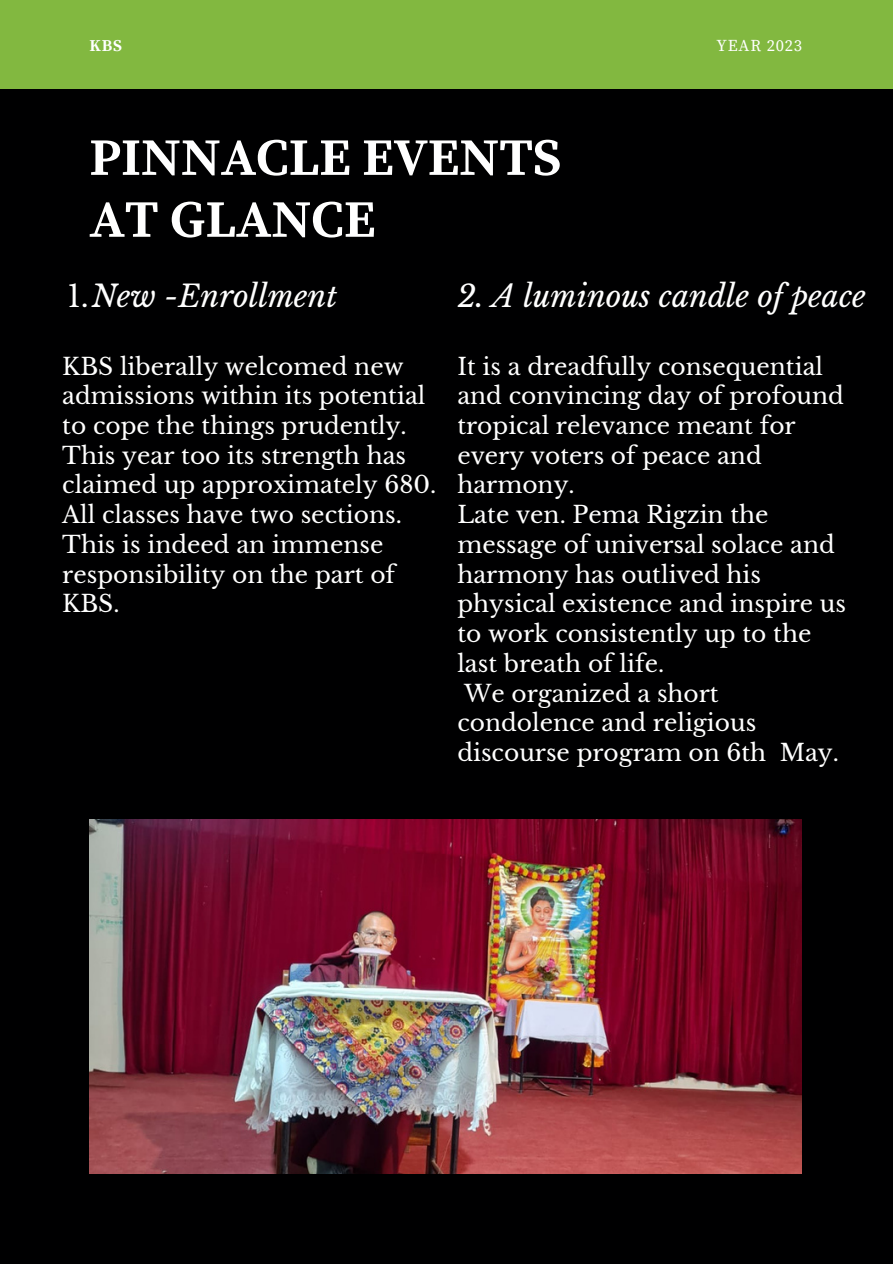
<style>
.page{position:relative;width:893px;height:1264px;background:#fff}
.page>*{position:absolute;margin:0;border:0;box-sizing:border-box;transform-origin:0 0}
.t1{font:700 52.5px/61.8px "Source Serif Pro";color:#fff}
.t2{font:italic 30px "Libre Baskerville";color:#fff}
.t3{font:23.25px/29.7px "Libre Baskerville";color:#fff}
.t4{font:16.5px "Source Serif Pro";letter-spacing:.05em;color:#fff}
.t5{font:700 16.5px "Source Serif Pro";color:#fff}
.s1{font-style:normal}
</style>
<div class="page">
<div style="left:0;top:0;width:892px;height:1263px;background:#000001"></div>
<div style="left:0;top:0;width:892px;height:89px;background:#82b840"></div>
<img style="left:89px;top:819px;width:712px;height:354px">
<p class="t5" style="left:89px;top:36px;width:34px">KBS</p>
<p class="t4" style="left:716px;top:36px;width:87px">YEAR 2023</p>
<p class="t1" style="left:89px;top:129px;width:473px">PINNACLE EVENTS<br>AT GLANCE</p>
<p class="t2" style="left:67px;top:278px;width:271px"><span class="s1">1.</span>New -Enrollment</p>
<p class="t2" style="left:457px;top:278px;width:410px">2. A luminous candle of peace</p>
<p class="t3" style="left:62px;top:351px;width:375px">KBS liberally welcomed new admissions within its potential to cope the things prudently.<br>This year too its strength has claimed up approximately 680.<br>All classes have two sections.<br>This is indeed an immense responsibility on the part of<br>KBS.</p>
<p class="t3" style="left:457px;top:351px;width:388px">It is a dreadfully consequential and convincing day of profound tropical relevance meant for every voters of peace and harmony.</p>
<p class="t3" style="left:457px;top:500px;width:390px">Late ven. Pema Rigzin the message of universal solace and harmony has outlived his physical existence and inspire us to work consistently up to the last breath of life.</p>
<p class="t3" style="left:457px;top:678px;width:383px">We organized a short condolence and religious discourse program on 6th May.</p>
</div>
